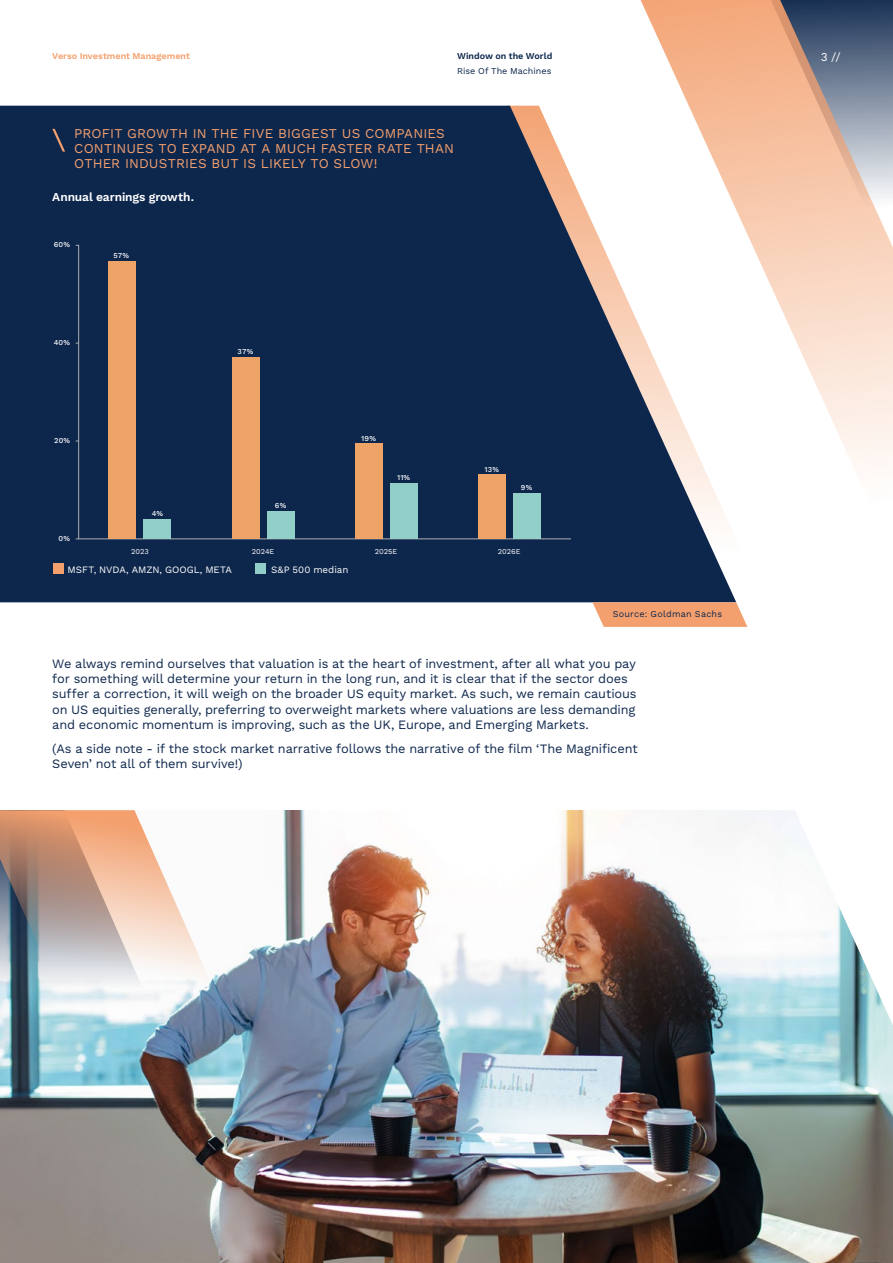
<style>
.page{position:relative;width:893px;height:1263px;background:#fff}
.page>*{position:absolute;margin:0;border:0;box-sizing:border-box;transform-origin:0 0}
.t1{font:13.5px/15px "Work Sans";letter-spacing:.01em;color:#f3a06e}
.t2{font:12.75px/15.3px "Work Sans";letter-spacing:-.01em;color:#0d264c}
.t3{font:600 12px "Work Sans";letter-spacing:-.01em;color:#fff}
.t4{font:12px "Work Sans";color:#fff}
.t5{font:9.75px "Work Sans";color:#fff}
.t6{font:600 9px "Work Sans";color:#f3a06e}
.t7{font:9px "Work Sans";letter-spacing:.02em;color:#0d264c}
.t8{font:9px "Work Sans";color:#0d264c}
.t9{font:600 9px "Work Sans";color:#0d264c}
.t10{font:500 7.5px "Work Sans";letter-spacing:.025em;color:#fff}
.t11{font:7.5px "Work Sans";color:#fff}
</style>
<div class="page">
<img style="left:0;top:810px;width:893px;height:453px">
<svg style="left:0;top:810px;width:221px;height:190px"></svg>
<img style="left:599px;top:810px;width:294px;height:371px">
<div style="left:0;top:106px;width:736px;height:496px;background:#0d264c"></div>
<hr style="left:78px;top:538px;width:493px;height:1px;background:#afafaf">
<hr style="left:78px;top:245px;width:1px;height:294px;background:#afafaf">
<div style="left:53px;top:563px;width:10px;height:11px;background:#f3a06e"></div>
<div style="left:255px;top:563px;width:11px;height:11px;background:#92cfc8"></div>
<div style="left:109px;top:261px;width:27px;height:278px;background:#eea466"></div>
<div style="left:144px;top:519px;width:27px;height:20px;background:#92cfc8"></div>
<div style="left:232px;top:357px;width:27px;height:182px;background:#eea466"></div>
<div style="left:267px;top:511px;width:27px;height:28px;background:#92cfc8"></div>
<div style="left:355px;top:444px;width:27px;height:95px;background:#eea466"></div>
<div style="left:390px;top:484px;width:27px;height:55px;background:#92cfc8"></div>
<div style="left:478px;top:475px;width:27px;height:64px;background:#eea466"></div>
<div style="left:513px;top:493px;width:27px;height:46px;background:#92cfc8"></div>
<svg style="left:592px;top:602px;width:155px;height:25px;background:#f2a77a"></svg>
<svg style="left:52px;top:129px;width:13px;height:23px"></svg>
<svg style="left:633px;top:0;width:260px;height:577px"></svg>
<p class="t6" style="left:52px;top:51px;width:139px">Verso Investment Management</p>
<p class="t4" style="left:821px;top:50px;width:21px">3 //</p>
<p class="t9" style="left:457px;top:51px;width:97px">Window on the World</p>
<p class="t8" style="left:457px;top:66px;width:96px">Rise Of The Machines</p>
<p class="t1" style="left:74px;top:126px;width:381px">PROFIT GROWTH IN THE FIVE BIGGEST US COMPANIES<br>CONTINUES TO EXPAND AT A MUCH FASTER RATE THAN<br>OTHER INDUSTRIES BUT IS LIKELY TO SLOW!</p>
<p class="t3" style="left:52px;top:190px;width:143px">Annual earnings growth.</p>
<p class="t10" style="left:54px;top:240px;width:18px">60%</p>
<p class="t10" style="left:113px;top:251px;width:17px">57%</p>
<p class="t10" style="left:54px;top:338px;width:18px">40%</p>
<p class="t10" style="left:238px;top:347px;width:17px">37%</p>
<p class="t10" style="left:54px;top:436px;width:18px">20%</p>
<p class="t10" style="left:152px;top:509px;width:13px">4%</p>
<p class="t10" style="left:275px;top:501px;width:13px">6%</p>
<p class="t10" style="left:59px;top:534px;width:13px">0%</p>
<p class="t5" style="left:68px;top:563px;width:166px">MSFT, NVDA, AMZN, GOOGL, META</p>
<p class="t5" style="left:271px;top:563px;width:79px">S&amp;P 500 median</p>
<p class="t11" style="left:252px;top:547px;width:24px">2024E</p>
<p class="t11" style="left:131px;top:547px;width:19px">2023</p>
<p class="t10" style="left:361px;top:434px;width:16px">19%</p>
<p class="t10" style="left:397px;top:473px;width:15px">11%</p>
<p class="t11" style="left:375px;top:547px;width:24px">2025E</p>
<p class="t10" style="left:484px;top:465px;width:16px">13%</p>
<p class="t10" style="left:521px;top:483px;width:13px">9%</p>
<p class="t11" style="left:498px;top:547px;width:24px">2026E</p>
<p class="t7" style="left:613px;top:609px;width:111px">Source: Goldman Sachs</p>
<p class="t2" style="left:52px;top:656px;width:586px">We always remind ourselves that valuation is at the heart of investment, after all what you pay for something will determine your return in the long run, and it is clear that if the sector does suffer a correction, it will weigh on the broader US equity market. As such, we remain cautious on US equities generally, preferring to overweight markets where valuations are less demanding and economic momentum is improving, such as the UK, Europe, and Emerging Markets.</p>
<p class="t2" style="left:52px;top:741px;width:587px">(As a side note - if the stock market narrative follows the narrative of the film ‘The Magnificent<br>Seven’ not all of them survive!)</p>
</div>
